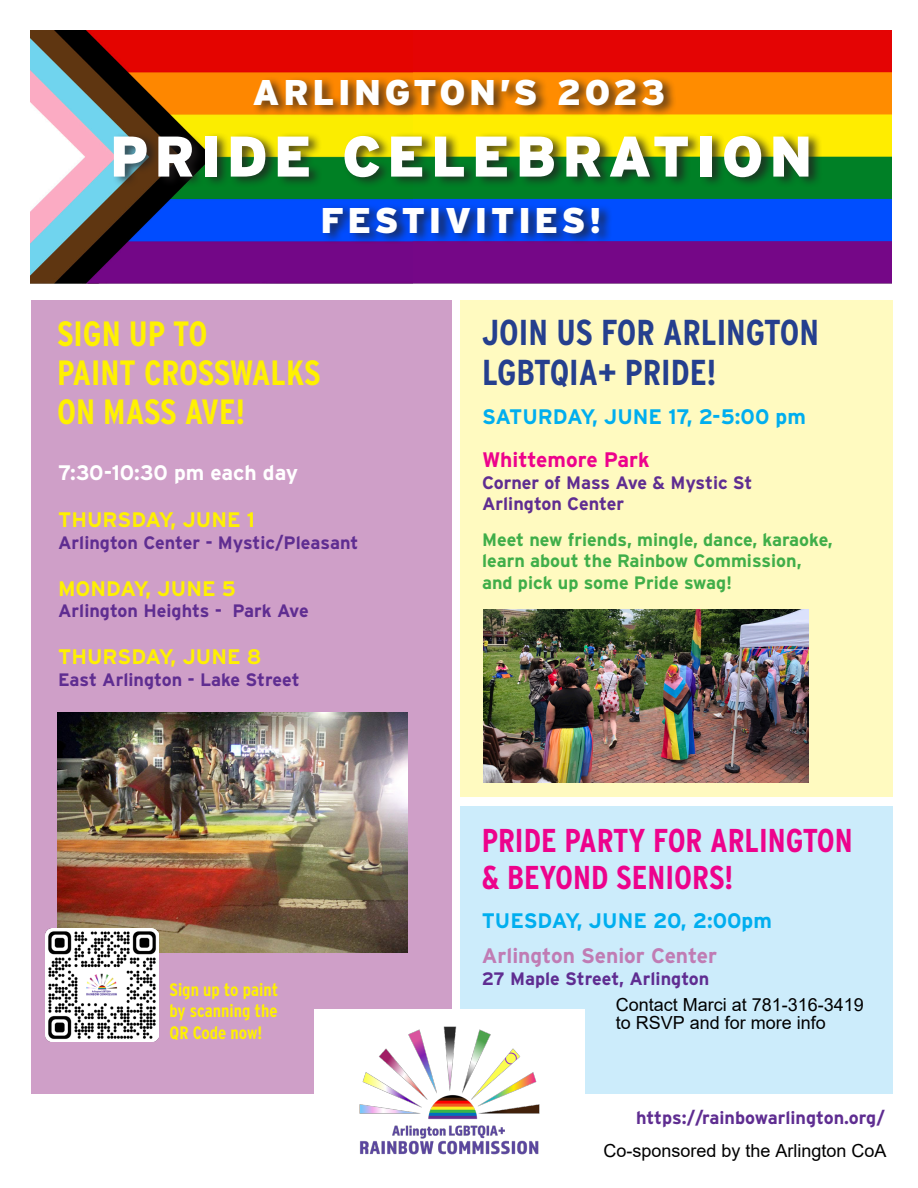
<style>
.page{position:relative;width:918px;height:1188px;background:#fff}
.page>*{position:absolute;margin:0;border:0;box-sizing:border-box;transform-origin:0 0}
.t1{font:900 57.15px "Interstate";letter-spacing:.1em;color:#fff}
.t2{font:700 condensed 36px/40.5px "Interstate";color:#253f8e}
.t3{font:900 35.7px "Interstate";letter-spacing:.1em;color:#fff}
.t4{font:700 condensed 35.1px/39px "Interstate";color:#fff101}
.t5{font:700 condensed 33px/37.5px "Interstate";color:#ed028c}
.t6{font:700 21px "Interstate";color:#00aeef}
.t7{font:700 21px "Interstate";color:#fff101}
.t8{font:700 21px "Interstate";color:#c07cb4}
.t9{font:700 21px "Interstate";color:#fff}
.t10{font:700 21px "Interstate";color:#ed028c}
.t11{font:700 18px "Interstate";color:#5f2d91}
.t12{font:700 18px/21.6px "Interstate";color:#40ae49}
.t13{font:18px/18px "Arial";color:#000}
.t14{font:700 condensed 18px "Interstate";color:#fff101}
</style>
<div class="page">
<div style="left:460px;top:300px;width:432px;height:497px;background:#fffac0"></div>
<div style="left:460px;top:806px;width:432px;height:288px;background:#ccecfb"></div>
<div style="left:31px;top:300px;width:421px;height:794px;background:#cf9fc8"></div>
<img style="left:484px;top:610px;width:324px;height:172px">
<img style="left:58px;top:713px;width:350px;height:239px">
<img style="left:30px;top:30px;width:384px;height:253px">
<img style="left:414px;top:30px;width:478px;height:253px">
<div style="left:112px;top:132px;width:710px;height:113px;background:#231f20;opacity:.75"></div>
<div style="left:252px;top:75px;width:425px;height:42px;background:#231f20;opacity:.75"></div>
<img style="left:46px;top:929px;width:112px;height:112px">
<div style="left:314px;top:1009px;width:270px;height:144px;background:#fff"></div>
<img style="left:359px;top:1026px;width:181px;height:129px">
<p class="t3" style="left:253px;top:72px;width:414px">ARLINGTON’S 2023</p>
<p class="t1" style="left:110px;top:124px;width:704px">PRIDE CELEBRATION</p>
<p class="t3" style="left:321px;top:200px;width:283px">FESTIVITIES!</p>
<p class="t4" style="left:57px;top:314px;width:152px">SIGN UP TO</p>
<p class="t4" style="left:57px;top:353px;width:265px">PAINT CROSSWALKS<br>ON MASS AVE!</p>
<p class="t9" style="left:58px;top:461px;width:242px">7:30-10:30 pm each day</p>
<p class="t7" style="left:58px;top:508px;width:198px">THURSDAY, JUNE 1</p>
<p class="t11" style="left:58px;top:532px;width:302px">Arlington Center - Mystic/Pleasant</p>
<p class="t7" style="left:58px;top:576px;width:179px">MONDAY, JUNE 5</p>
<p class="t11" style="left:58px;top:601px;width:252px">Arlington Heights - Park Ave</p>
<p class="t7" style="left:58px;top:645px;width:205px">THURSDAY, JUNE 8</p>
<p class="t11" style="left:58px;top:669px;width:243px">East Arlington - Lake Street</p>
<p class="t14" style="left:170px;top:979px;width:110px">Sign up to paint</p>
<p class="t14" style="left:170px;top:1001px;width:110px">by scanning the</p>
<p class="t14" style="left:170px;top:1023px;width:94px">QR Code now!</p>
<p class="t2" style="left:482px;top:312px;width:338px">JOIN US FOR ARLINGTON<br>LGBTQIA+ PRIDE!</p>
<p class="t6" style="left:482px;top:405px;width:325px">SATURDAY, JUNE 17, 2-5:00 pm</p>
<p class="t10" style="left:482px;top:448px;width:169px">Whittemore Park</p>
<p class="t11" style="left:482px;top:472px;width:272px">Corner of Mass Ave &amp; Mystic St</p>
<p class="t11" style="left:482px;top:494px;width:144px">Arlington Center</p>
<p class="t12" style="left:482px;top:528px;width:352px">Meet new friends, mingle, dance, karaoke, learn about the Rainbow Commission,</p>
<p class="t12" style="left:482px;top:571px;width:252px">and pick up some Pride swag!</p>
<p class="t5" style="left:482px;top:821px;width:373px">PRIDE PARTY FOR ARLINGTON &amp; BEYOND SENIORS!</p>
<p class="t6" style="left:482px;top:909px;width:292px">TUESDAY, JUNE 20, 2:00pm</p>
<p class="t8" style="left:482px;top:944px;width:237px">Arlington Senior Center</p>
<p class="t11" style="left:482px;top:969px;width:229px">27 Maple Street, Arlington</p>
<p class="t13" style="left:616px;top:996px;width:250px">Contact Marci at 781-316-3419 to RSVP and for more info</p>
<p class="t11" style="left:636px;top:1107px;width:250px">https://rainbowarlington.org/</p>
<p class="t13" style="left:603px;top:1142px;width:285px">Co-sponsored by the Arlington CoA</p>
</div>
